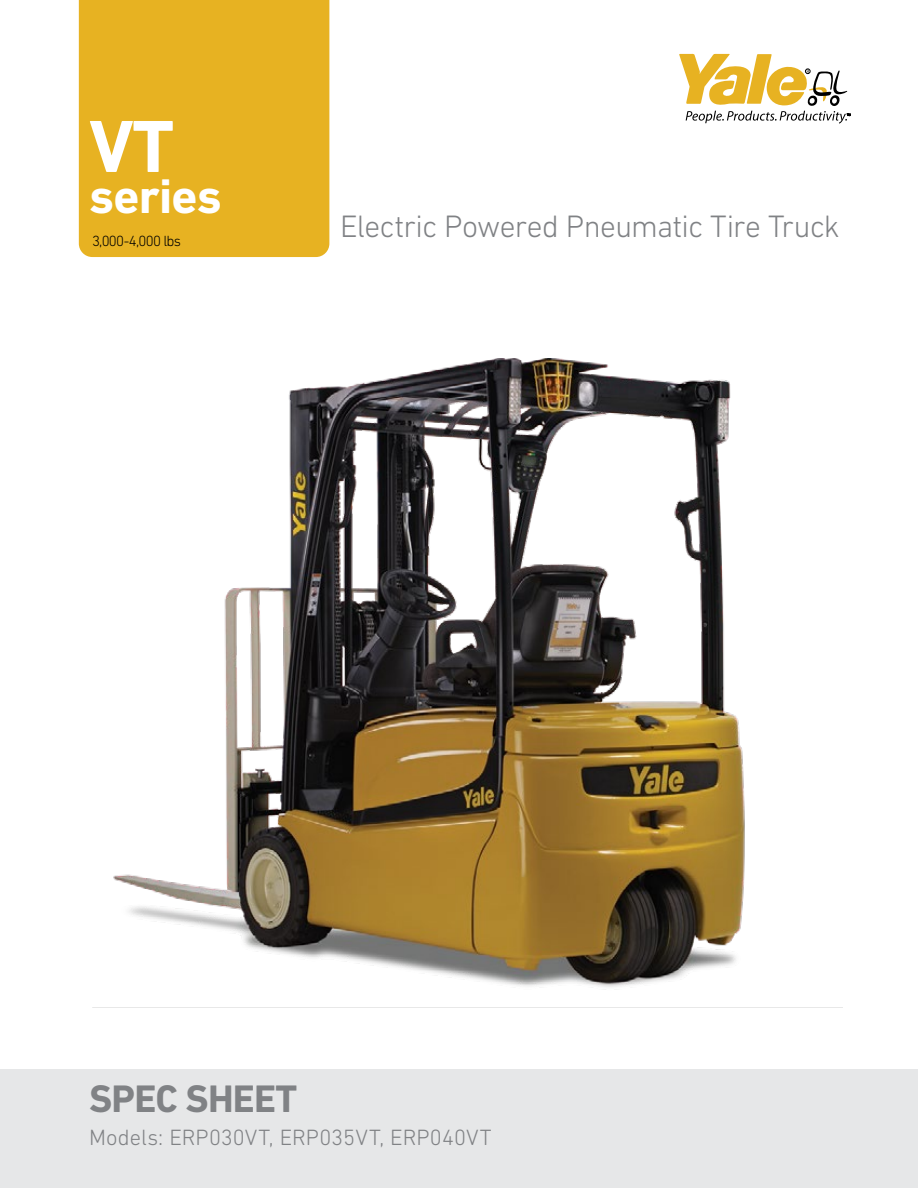
<style>
.page{position:relative;width:918px;height:1188px;background:#fff}
.page>*{position:absolute;margin:0;border:0;box-sizing:border-box;transform-origin:0 0}
.t1{font:700 75px "DIN Next LT Pro";color:#fff}
.t2{font:700 49.5px "DIN Next LT Pro";letter-spacing:-.015em;color:#fff}
.t3{font:700 39px "DIN Next LT Pro";letter-spacing:-.02em;color:#808285}
.t4{font:300 31.5px "DIN Next LT Pro";letter-spacing:-.025em;color:#808285}
.t5{font:300 22.5px "DIN Next LT Pro";color:#808285}
.t6{font:300 15px "DIN Next LT Pro";letter-spacing:-.045em;color:#000}
</style>
<div class="page">
<div style="left:79px;top:0;width:250px;height:257px;background:#e7b222"></div>
<div style="left:0;top:1069px;width:918px;height:119px;background:#e6e7e8"></div>
<svg style="left:679px;top:54px;width:171px;height:70px"></svg>
<img style="left:113px;top:359px;width:632px;height:628px">
<h1 class="t1" style="left:89px;top:103px;width:86px">VT</h1>
<h2 class="t2" style="left:89px;top:167px;width:134px">series</h2>
<p class="t6" style="left:92px;top:232px;width:90px">3,000-4,000 lbs</p>
<p class="t4" style="left:340px;top:208px;width:501px">Electric Powered Pneumatic Tire Truck</p>
<p class="t3" style="left:89px;top:1076px;width:210px">SPEC SHEET</p>
<p class="t5" style="left:89px;top:1124px;width:404px">Models: ERP030VT, ERP035VT, ERP040VT</p>
</div>
